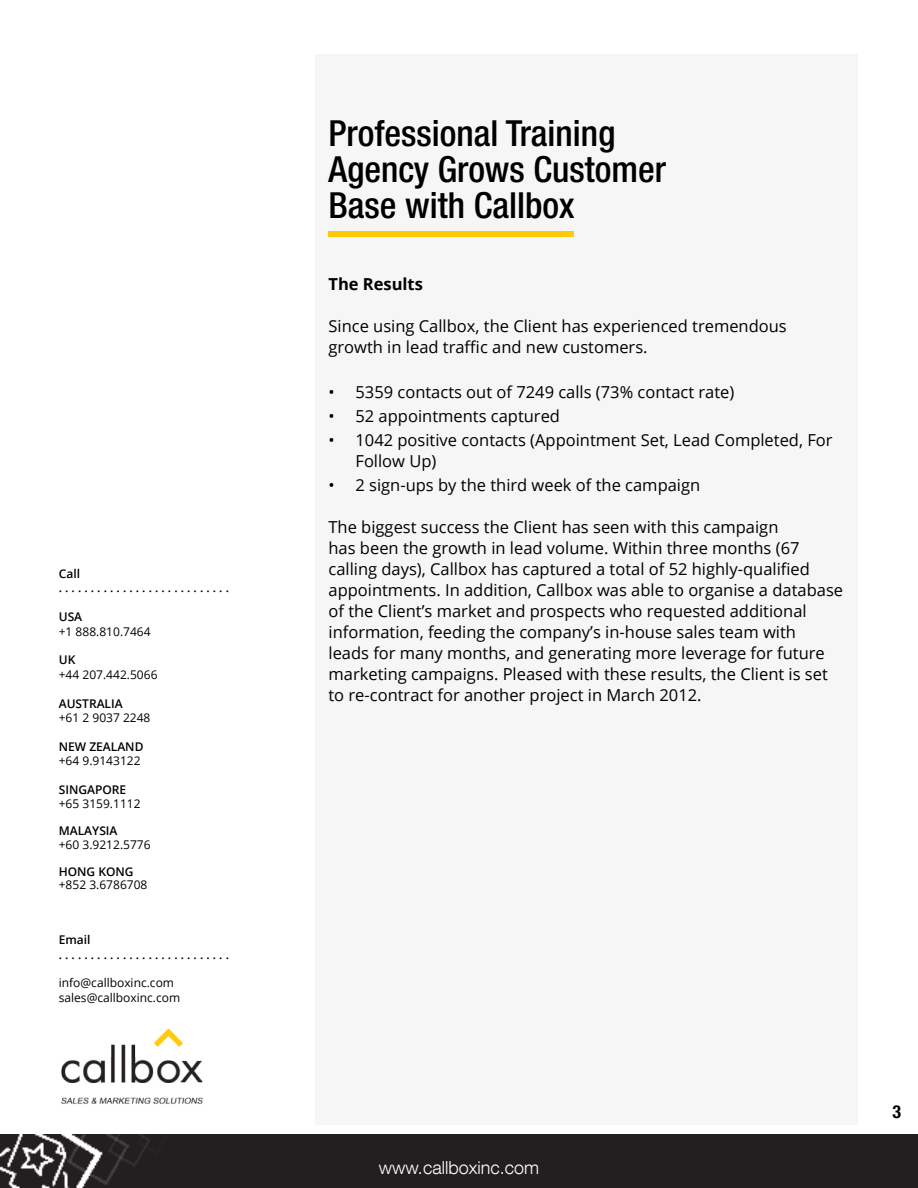
<style>
.page{position:relative;width:918px;height:1188px;background:#fff}
.page>*{position:absolute;margin:0;border:0;box-sizing:border-box;transform-origin:0 0}
.t1{font:500 condensed 36px/36px "Helvetica Neue LT Com";color:#000}
.t2{font:300 18px "Helvetica Neue LT Com";color:#fff}
.t3{font:700 condensed 18px "Helvetica Neue LT Com";color:#000}
.t4{font:16.5px/21px "Open Sans";color:#000}
.t5{font:700 16.5px "Open Sans";color:#000}
.t6{font:12px/14.4px "Open Sans";color:#000}
.t7{font:600 12px/14.4px "Open Sans";color:#000}
</style>
<div class="page">
<div style="left:0;top:1135px;width:918px;height:53px;background:#231f20"></div>
<img style="left:61px;top:1028px;width:142px;height:76px">
<div style="left:315px;top:54px;width:542px;height:1070px;background:#f6f6f6"></div>
<div style="left:328px;top:231px;width:246px;height:5px;background:#ffc905"></div>
<p class="t7" style="left:59px;top:566px;width:172px">Call<br>. . . . . . . . . . . . . . . . . . . . . . . . . . .</p>
<p class="t7" style="left:59px;top:609px;width:25px">USA</p>
<p class="t6" style="left:59px;top:624px;width:93px">+1 888.810.7464</p>
<p class="t7" style="left:59px;top:653px;width:18px">UK</p>
<p class="t6" style="left:59px;top:667px;width:100px">+44 207.442.5066</p>
<p class="t7" style="left:59px;top:696px;width:65px">AUSTRALIA</p>
<p class="t6" style="left:59px;top:710px;width:93px">+61 2 9037 2248</p>
<p class="t7" style="left:59px;top:739px;width:86px">NEW ZEALAND</p>
<p class="t6" style="left:59px;top:753px;width:83px">+64 9.9143122</p>
<p class="t7" style="left:59px;top:782px;width:69px">SINGAPORE</p>
<p class="t6" style="left:59px;top:797px;width:83px">+65 3159.1112</p>
<p class="t7" style="left:59px;top:824px;width:60px">MALAYSIA</p>
<p class="t6" style="left:59px;top:837px;width:93px">+60 3.9212.5776</p>
<p class="t7" style="left:59px;top:864px;width:76px">HONG KONG</p>
<p class="t6" style="left:59px;top:878px;width:90px">+852 3.6786708</p>
<p class="t7" style="left:59px;top:932px;width:172px">Email<br>. . . . . . . . . . . . . . . . . . . . . . . . . . .</p>
<p class="t6" style="left:59px;top:976px;width:123px">info@callboxinc.com sales@callboxinc.com</p>
<h1 class="t1" style="left:328px;top:114px;width:339px">Professional Training<br>Agency Grows Customer<br>Base with Callbox</h1>
<p class="t5" style="left:328px;top:272px;width:96px">The Results</p>
<p class="t4" style="left:328px;top:315px;width:460px">Since using Callbox, the Client has experienced tremendous growth in lead traffic and new customers.</p>
<p class="t4" style="left:328px;top:381px;width:407px">• 5359 contacts out of 7249 calls (73% contact rate)</p>
<p class="t4" style="left:328px;top:405px;width:233px">• 52 appointments captured</p>
<p class="t4" style="left:355px;top:429px;width:479px;text-indent:-27px">• 1042 positive contacts (Appointment Set, Lead Completed, For<br>Follow Up)</p>
<p class="t4" style="left:328px;top:474px;width:373px">• 2 sign-ups by the third week of the campaign</p>
<p class="t4" style="left:328px;top:516px;width:516px">The biggest success the Client has seen with this campaign<br>has been the growth in lead volume. Within three months (67 calling days), Callbox has captured a total of 52 highly-qualified appointments. In addition, Callbox was able to organise a database of the Client’s market and prospects who requested additional information, feeding the company’s in-house sales team with<br>leads for many months, and generating more leverage for future marketing campaigns. Pleased with these results, the Client is set to re-contract for another project in March 2012.</p>
<p class="t2" style="left:379px;top:1156px;width:162px">www.callboxinc.com</p>
<p class="t3" style="left:892px;top:1101px;width:10px">3</p>
</div>
